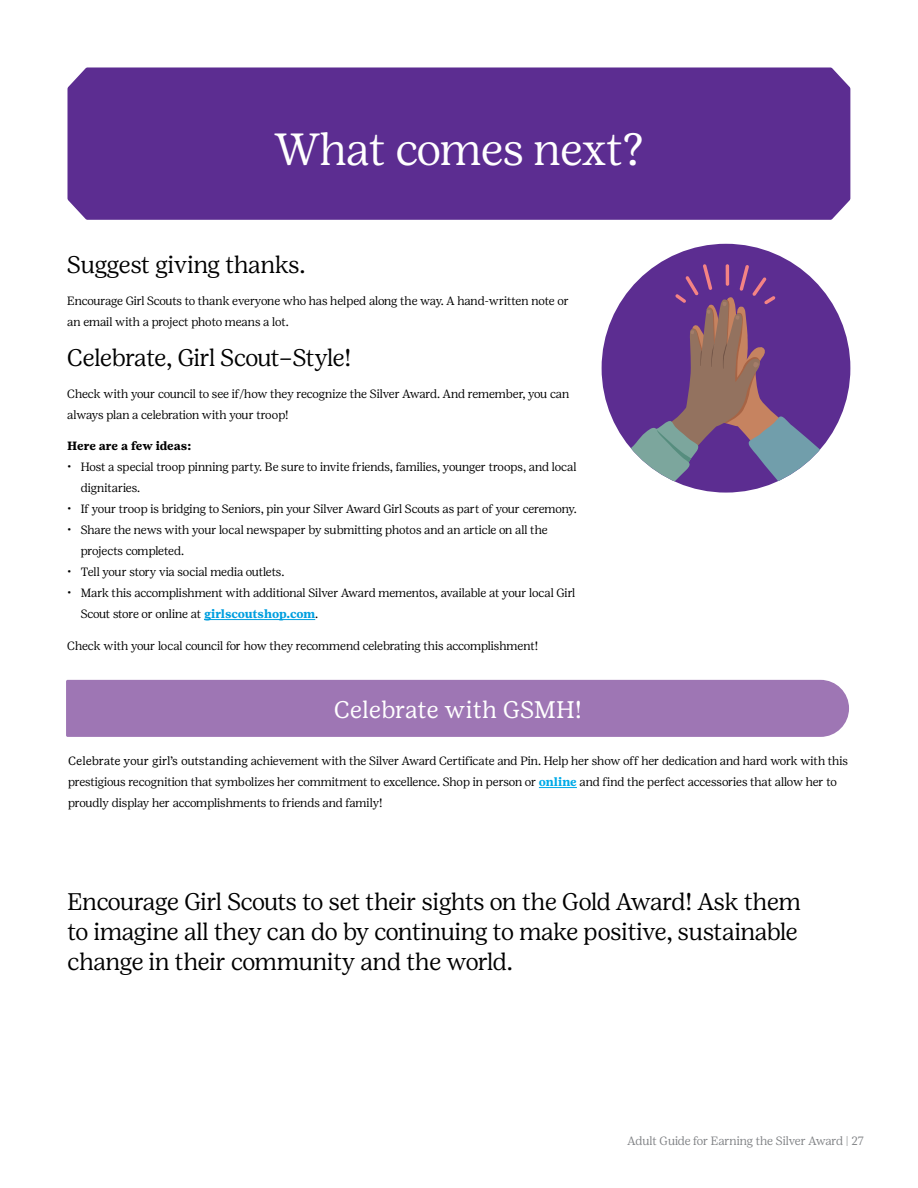
<style>
.page{position:relative;width:918px;height:1188px;background:#fff}
.page>*{position:absolute;margin:0;border:0;box-sizing:border-box;transform-origin:0 0}
.t1{font:300 45px "Girl Scout Display";letter-spacing:-.01em;color:#fff}
.t2{font:300 24px/30px "Girl Scout Display";letter-spacing:-.01em;color:#000}
.t3{font:24px "Girl Scout Text";letter-spacing:-.005em;color:#fff}
.t4{font:300 12px/21px "Girl Scout Display";letter-spacing:-.005em;color:#000}
.t5{font:300 12px "Girl Scout Display";color:#808285}
.t6{font:700 12px "Girl Scout Text";letter-spacing:-.02em;color:#000}
.s1{font-family:"Girl Scout Text";font-weight:700;color:#009fdf}
.s2{font-family:"Girl Scout Text";font-weight:400}
.s3{font-family:"Girl Scout Text";font-weight:700;color:#00aae7}
</style>
<div class="page">
<div style="left:602px;top:244px;width:248px;height:249px;background:#5c2d91;border-radius:50%"></div>
<svg style="left:602px;top:264px;width:248px;height:229px"></svg>
<div style="left:68px;top:67px;width:782px;height:153px;background:#5c2d91"></div>
<hr style="left:204px;top:619px;width:111px;height:1px;background:#009fdf">
<div style="left:66px;top:680px;width:783px;height:57px;background:#9e76b4"></div>
<hr style="left:539px;top:787px;width:38px;height:1px;background:#00aae7">
<h1 class="t1" style="left:274px;top:122px;width:371px">What comes next?</h1>
<h2 class="t2" style="left:67px;top:250px;width:240px">Suggest giving thanks.</h2>
<p class="t4" style="left:67px;top:290px;width:503px">Encourage Girl Scouts to thank everyone who has helped along the way. A hand-written note or an email with a project photo means a lot.</p>
<h2 class="t2" style="left:67px;top:343px;width:286px">Celebrate, Girl Scout–Style!</h2>
<p class="t4" style="left:67px;top:383px;width:504px">Check with your council to see if/how they recognize the Silver Award. And remember, you can always plan a celebration with your troop!</p>
<p class="t6" style="left:67px;top:439px;width:125px">Here are a few ideas:</p>
<p class="t4" style="left:81px;top:456px;width:497px;text-indent:-14px">• Host a special troop pinning party. Be sure to invite friends, families, younger troops, and local dignitaries.</p>
<p class="t4" style="left:67px;top:498px;width:511px">• If your troop is bridging to Seniors, pin your Silver Award Girl Scouts as part of your ceremony.</p>
<p class="t4" style="left:81px;top:519px;width:468px;text-indent:-14px">• Share the news with your local newspaper by submitting photos and an article on all the projects completed.</p>
<p class="t4" style="left:67px;top:561px;width:219px">• Tell your story via social media outlets.</p>
<p class="t4" style="left:81px;top:582px;width:496px;text-indent:-14px">• Mark this accomplishment with additional Silver Award mementos, available at your local Girl<br>Scout store or online at <span class="s1">girlscoutshop.com</span>.</p>
<p class="t4" style="left:67px;top:635px;width:472px">Check with your local council for how they recommend celebrating this accomplishment!</p>
<h2 class="t3" style="left:334px;top:695px;width:250px">Celebrate with GSMH!</h2>
<p class="t4" style="left:68px;top:750px;width:781px"><span class="s2">Celebrate your girl’s outstanding</span> achievement with the Silver Award Certificate and Pin. Help her show off her dedication and hard work with this prestigious recognition that symbolizes her commitment to excellence. Shop in person or <span class="s3">online</span> and find the perfect accessories that allow her to proudly display her accomplishments to friends and family!</p>
<h2 class="t2" style="left:68px;top:887px;width:735px">Encourage Girl Scouts to set their sights on the Gold Award! Ask them to imagine all they can do by continuing to make positive, sustainable change in their community and the world.</h2>
<p class="t5" style="left:628px;top:1134px;width:238px">Adult Guide for Earning the Silver Award | 27</p>
</div>
